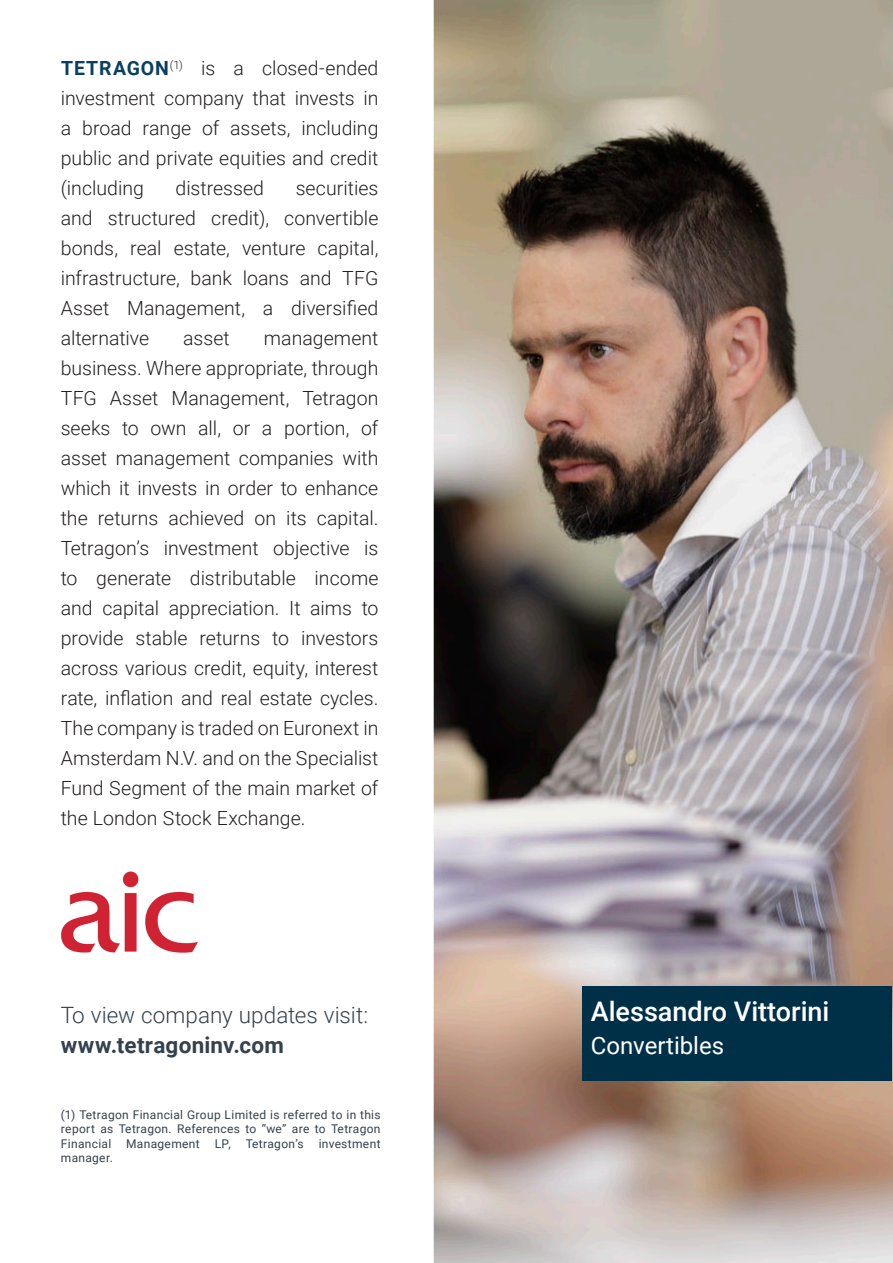
<style>
.page{position:relative;width:893px;height:1263px;background:#fff}
.page>*{position:absolute;margin:0;border:0;box-sizing:border-box;transform-origin:0 0}
.t1{font:500 27px "Roboto";color:#fff}
.t2{font:24px "Roboto";color:#fff}
.t3{font:300 22.5px "Roboto";color:#35414d}
.t4{font:700 22.5px "Roboto";letter-spacing:.01em;color:#35414d}
.t5{font:300 19.5px/30px "Roboto";color:#231f20;text-align:justify}
.t6{font:12px/14.4px "Roboto";letter-spacing:.025em;color:#35414d;text-align:justify}
.s1{font-weight:700;color:#093f5f}
</style>
<div class="page">
<img style="left:434px;top:0;width:459px;height:1263px">
<img style="left:61px;top:871px;width:137px;height:82px">
<div style="left:582px;top:986px;width:309px;height:95px;background:#003048"></div>
<p class="t5" style="left:61px;top:53px;width:319px"><span class="s1">TETRAGON</span><sup>(1)</sup> is a closed-ended investment company that invests in a broad range of assets, including public and private equities and credit (including</p>
<p class="t5" style="left:176px;top:173px;width:90px">distressed</p>
<p class="t5" style="left:61px;top:173px;width:319px;text-indent:235px">securities and structured credit), convertible bonds, real estate, venture capital, infrastructure, bank loans and TFG Asset Management, a diversified alternative</p>
<p class="t5" style="left:61px;top:323px;width:319px;text-indent:203px">management business. Where appropriate, through TFG Asset Management, Tetragon seeks to own all, or a portion, of asset management companies with which it invests in order to enhance the returns achieved on its capital.<br>Tetragon’s investment objective is to generate distributable income and capital appreciation. It aims to provide stable returns to investors across various credit, equity, interest rate, inflation and real estate cycles.<br>The company is traded on Euronext in Amsterdam N.V. and on the Specialist Fund Segment of the main market of the London Stock Exchange.</p>
<p class="t5" style="left:183px;top:323px;width:48px">asset</p>
<p class="t3" style="left:61px;top:999px;width:309px">To view company updates visit:</p>
<p class="t4" style="left:61px;top:1029px;width:225px">www.tetragoninv.com</p>
<p class="t6" style="left:61px;top:1107px;width:321px">(1) Tetragon Financial Group Limited is referred to in this report as Tetragon. References to “we” are to Tetragon Financial Management LP, Tetragon’s investment manager.</p>
<h1 class="t1" style="left:591px;top:992px;width:240px">Alessandro Vittorini</h1>
<p class="t2" style="left:591px;top:1028px;width:135px">Convertibles</p>
</div>
